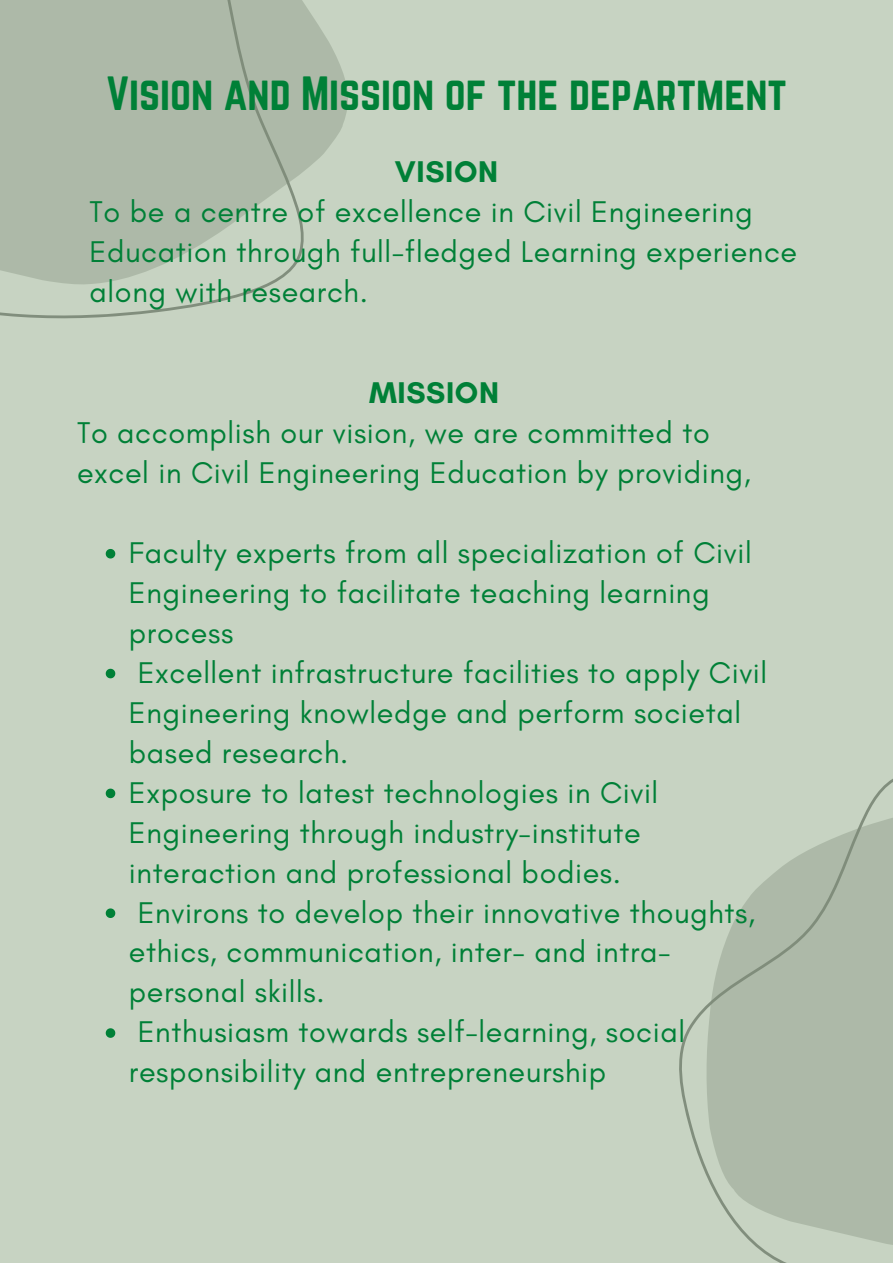
<style>
.page{position:relative;width:893px;height:1263px;background:#c7d3c2}
.page>*{position:absolute;margin:0;border:0;box-sizing:border-box;transform-origin:0 0}
.t1{font:42px "Norwester";color:#008037}
.t2{font:30.53px/39.9px "Glacial Indifference";letter-spacing:.02em;color:#008037}
.t3{font:700 30.53px "Glacial Indifference";letter-spacing:.02em;color:#008037}
</style>
<div class="page">
<svg style="left:679px;top:779px;width:214px;height:484px;fill:#adb9a8"></svg>
<svg style="left:308px;top:10px;width:40px;height:158px;fill:#adb9a8"></svg>
<svg style="left:0;top:0;width:308px;height:319px;fill:#adb9a8"></svg>
<svg style="left:106px;top:549px;width:9px;height:9px"></svg>
<svg style="left:106px;top:669px;width:9px;height:9px"></svg>
<svg style="left:106px;top:788px;width:9px;height:10px"></svg>
<svg style="left:106px;top:908px;width:9px;height:10px"></svg>
<svg style="left:106px;top:1028px;width:9px;height:10px"></svg>
<h1 class="t1" style="left:106px;top:68px;width:682px">Vision and Mission of the department</h1>
<p class="t3" style="left:395px;top:153px;width:105px">VISION</p>
<p class="t2" style="left:90px;top:192px;width:709px">To be a centre of excellence in Civil Engineering<br>Education through full-fledged Learning experience along with research.</p>
<p class="t3" style="left:369px;top:374px;width:131px">MISSION</p>
<p class="t2" style="left:77px;top:412px;width:675px">To accomplish our vision, we are committed to excel in Civil Engineering Education by providing,</p>
<p class="t2" style="left:129px;top:532px;width:640px">Faculty experts from all specialization of Civil Engineering to facilitate teaching learning process<br>Excellent infrastructure facilities to apply Civil Engineering knowledge and perform societal based research.<br>Exposure to latest technologies in Civil Engineering through industry-institute interaction and professional bodies.<br>Environs to develop their innovative thoughts, ethics, communication, inter- and intra&shy;personal skills.<br>Enthusiasm towards self-learning, social responsibility and entrepreneurship</p>
</div>
